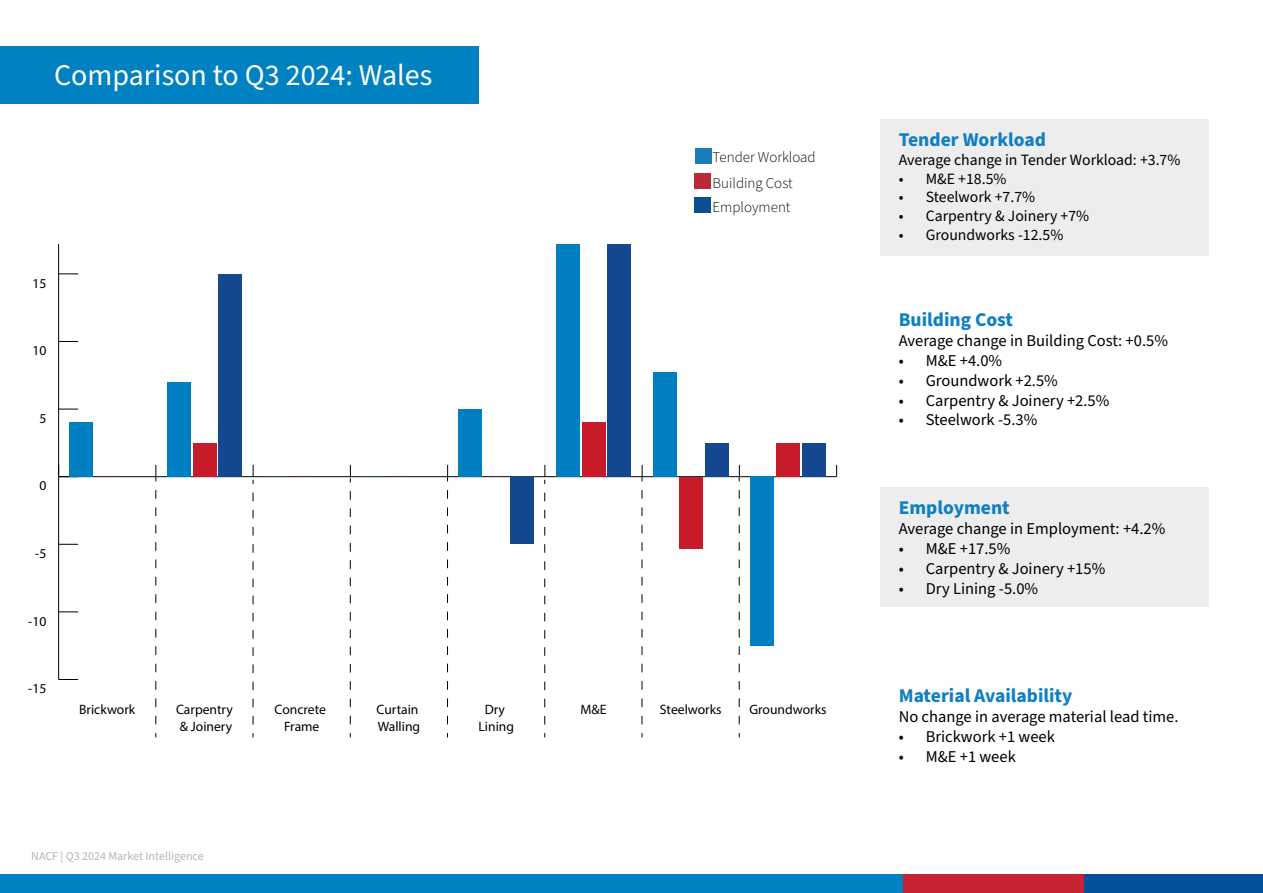
<style>
.page{position:relative;width:1263px;height:893px;background:#fff}
.page>*{position:absolute;margin:0;border:0;box-sizing:border-box;transform-origin:0 0}
.t1{font:30px "Source Sans Pro";color:#fff}
.t2{font:700 19.5px "Source Sans Pro";color:#0f81c2}
.t3{font:16.5px "Source Sans Pro";color:#000}
.t4{font:15.75px "Source Sans Pro";color:#000}
.t5{font:300 15px/25px "Source Sans Pro";color:#000}
.t6{font:13.65px/16.4px "Myriad Pro";color:#000}
.t7{font:12px "Source Sans Pro";color:#b3b5b5}
</style>
<div class="page">
<div style="left:0;top:875px;width:1263px;height:18px;background:#0082c2"></div>
<div style="left:904px;top:875px;width:180px;height:18px;background:#c82235"></div>
<div style="left:1084px;top:875px;width:179px;height:18px;background:#00519a"></div>
<div style="left:695px;top:148px;width:16px;height:15px;background:#1b7db7"></div>
<div style="left:694px;top:173px;width:16px;height:16px;background:#bc2936"></div>
<div style="left:694px;top:198px;width:16px;height:15px;background:#0a508e"></div>
<div style="left:880px;top:488px;width:329px;height:119px;background:#eeeded"></div>
<div style="left:880px;top:120px;width:329px;height:136px;background:#eeeded"></div>
<div style="left:0;top:47px;width:479px;height:57px;background:#0082c2"></div>
<hr style="left:59px;top:476px;width:778px;height:1px;background:#000">
<svg style="left:836px;top:465px;width:1px;height:12px"></svg>
<hr style="left:58px;top:244px;width:1px;height:435px;background:#000">
<svg style="left:59px;top:679px;width:19px;height:1px"></svg>
<svg style="left:59px;top:611px;width:19px;height:1px"></svg>
<svg style="left:59px;top:544px;width:19px;height:1px"></svg>
<svg style="left:59px;top:465px;width:11px;height:12px"></svg>
<svg style="left:59px;top:409px;width:19px;height:1px"></svg>
<svg style="left:59px;top:341px;width:19px;height:1px"></svg>
<svg style="left:59px;top:273px;width:19px;height:1px"></svg>
<div style="left:219px;top:274px;width:23px;height:203px;background:#144992"></div>
<div style="left:510px;top:477px;width:24px;height:67px;background:#144992"></div>
<div style="left:608px;top:244px;width:23px;height:233px;background:#144992"></div>
<div style="left:705px;top:443px;width:23px;height:34px;background:#144992"></div>
<div style="left:802px;top:443px;width:24px;height:34px;background:#144992"></div>
<div style="left:193px;top:443px;width:23px;height:34px;background:#c71b2a"></div>
<div style="left:582px;top:423px;width:23px;height:54px;background:#c71b2a"></div>
<div style="left:679px;top:477px;width:23px;height:71px;background:#c71b2a"></div>
<div style="left:776px;top:443px;width:24px;height:34px;background:#c71b2a"></div>
<div style="left:70px;top:423px;width:23px;height:54px;background:#007fc2"></div>
<div style="left:167px;top:382px;width:23px;height:95px;background:#007fc2"></div>
<div style="left:459px;top:409px;width:23px;height:68px;background:#007fc2"></div>
<div style="left:556px;top:244px;width:23px;height:233px;background:#007fc2"></div>
<div style="left:653px;top:373px;width:23px;height:104px;background:#007fc2"></div>
<div style="left:750px;top:477px;width:24px;height:169px;background:#007fc2"></div>
<svg style="left:156px;top:465px;width:1px;height:16px"></svg>
<svg style="left:156px;top:490px;width:1px;height:247px"></svg>
<svg style="left:253px;top:465px;width:1px;height:19px"></svg>
<svg style="left:253px;top:493px;width:1px;height:244px"></svg>
<svg style="left:350px;top:465px;width:1px;height:17px"></svg>
<svg style="left:350px;top:491px;width:1px;height:246px"></svg>
<svg style="left:544px;top:465px;width:1px;height:19px"></svg>
<svg style="left:544px;top:493px;width:1px;height:244px"></svg>
<svg style="left:642px;top:465px;width:1px;height:16px"></svg>
<svg style="left:642px;top:490px;width:1px;height:247px"></svg>
<svg style="left:739px;top:465px;width:1px;height:16px"></svg>
<svg style="left:739px;top:490px;width:1px;height:247px"></svg>
<svg style="left:447px;top:465px;width:1px;height:16px"></svg>
<svg style="left:447px;top:490px;width:1px;height:247px"></svg>
<h1 class="t1" style="left:54px;top:55px;width:379px">Comparison to Q3 2024: Wales</h1>
<p class="t6" style="left:32px;top:275px;width:15px">15</p>
<p class="t6" style="left:32px;top:342px;width:15px">10</p>
<p class="t6" style="left:39px;top:410px;width:8px">5</p>
<p class="t6" style="left:39px;top:477px;width:8px">0</p>
<p class="t6" style="left:35px;top:545px;width:13px">-5</p>
<p class="t6" style="left:28px;top:613px;width:20px">-10</p>
<p class="t6" style="left:28px;top:680px;width:20px">-15</p>
<p class="t6" style="left:79px;top:701px;width:58px">Brickwork</p>
<p class="t6" style="left:176px;top:701px;width:58px">Carpentry &amp; Joinery</p>
<p class="t6" style="left:275px;top:701px;width:53px;text-align:center">Concrete<br>Frame</p>
<p class="t6" style="left:377px;top:701px;width:45px">Curtain<br>Walling</p>
<p class="t7" style="left:31px;top:848px;width:174px">NACF | Q3 2024 Market Intelligence</p>
<p class="t5" style="left:712px;top:145px;width:105px">Tender Workload<br>Building Cost<br>Employment</p>
<p class="t6" style="left:485px;top:701px;width:22px">Dry</p>
<p class="t6" style="left:580px;top:701px;width:27px">M&amp;E</p>
<p class="t6" style="left:660px;top:701px;width:63px">Steelworks</p>
<p class="t6" style="left:749px;top:701px;width:79px">Groundworks</p>
<p class="t6" style="left:478px;top:718px;width:37px">Lining</p>
<p class="t2" style="left:899px;top:126px;width:149px">Tender Workload</p>
<p class="t4" style="left:899px;top:149px;width:283px">Average change in Tender Workload: +3.7%</p>
<p class="t4" style="left:899px;top:168px;width:109px">• M&amp;E +18.5%</p>
<p class="t4" style="left:899px;top:187px;width:138px">• Steelwork +7.7%</p>
<p class="t4" style="left:899px;top:206px;width:192px">• Carpentry &amp; Joinery +7%</p>
<p class="t4" style="left:899px;top:224px;width:166px">• Groundworks -12.5%</p>
<p class="t2" style="left:899px;top:307px;width:116px">Building Cost</p>
<p class="t3" style="left:899px;top:330px;width:271px">Average change in Building Cost: +0.5%</p>
<p class="t3" style="left:899px;top:349px;width:105px">• M&amp;E +4.0%</p>
<p class="t3" style="left:899px;top:369px;width:161px">• Groundwork +2.5%</p>
<p class="t3" style="left:899px;top:389px;width:212px">• Carpentry &amp; Joinery +2.5%</p>
<p class="t3" style="left:899px;top:409px;width:140px">• Steelwork -5.3%</p>
<p class="t2" style="left:899px;top:495px;width:113px">Employment</p>
<p class="t3" style="left:899px;top:518px;width:268px">Average change in Employment: +4.2%</p>
<p class="t3" style="left:899px;top:537px;width:113px">• M&amp;E +17.5%</p>
<p class="t3" style="left:899px;top:557px;width:208px">• Carpentry &amp; Joinery +15%</p>
<p class="t3" style="left:899px;top:577px;width:141px">• Dry Lining -5.0%</p>
<p class="t2" style="left:899px;top:683px;width:175px">Material Availability</p>
<p class="t3" style="left:899px;top:706px;width:281px">No change in average material lead time.</p>
<p class="t3" style="left:899px;top:725px;width:158px">• Brickwork +1 week</p>
<p class="t3" style="left:899px;top:745px;width:119px">• M&amp;E +1 week</p>
</div>
